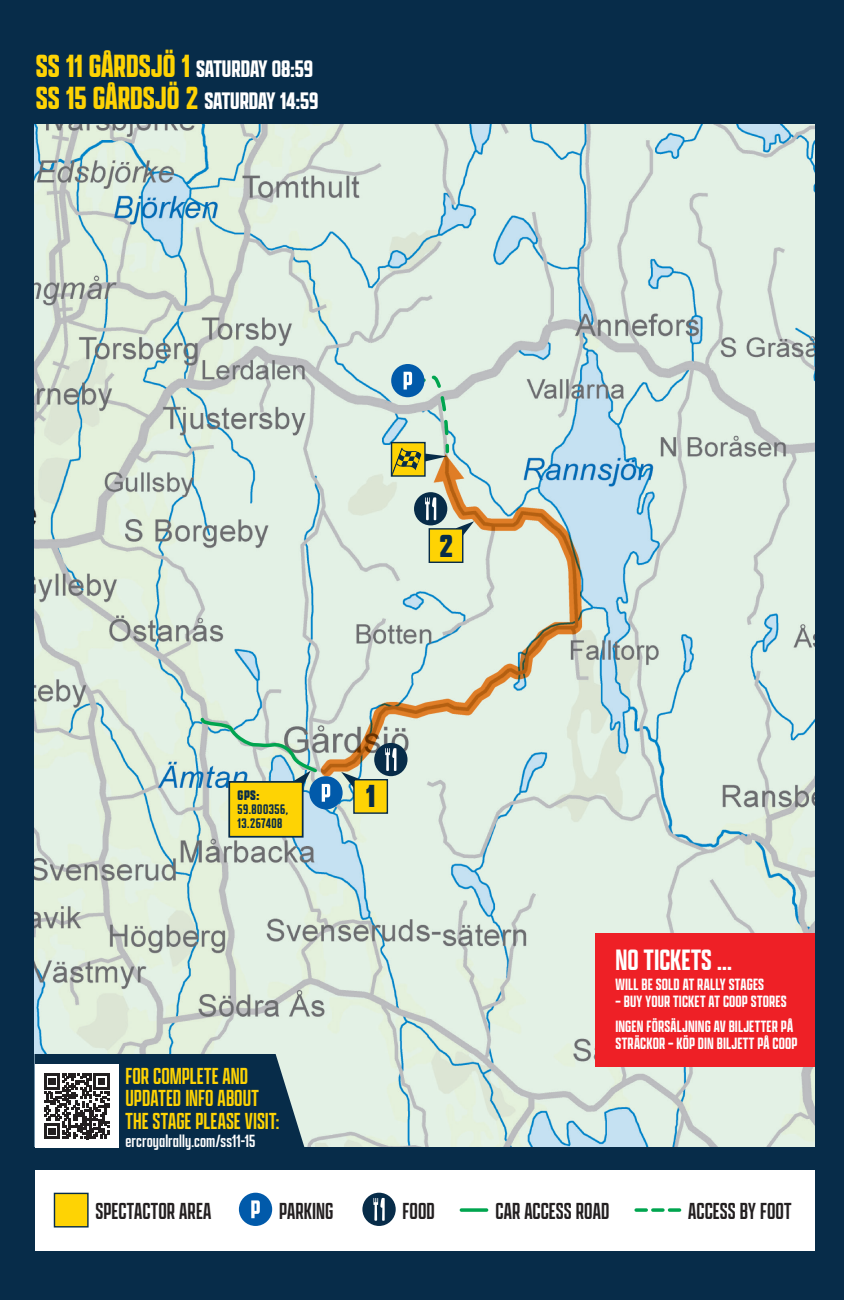
<style>
.page{position:relative;width:844px;height:1300px;background:#fff}
.page>*{position:absolute;margin:0;border:0;box-sizing:border-box;transform-origin:0 0}
.t1{font:900 34.12px "Apotek Comp";color:#072c49}
.Brödtext_SCOUT{font:500 31.5px "Apotek Comp";letter-spacing:.01em;color:#fff}
.t2{font:600 25.55px "Apotek Comp";letter-spacing:-.005em;color:#fff}
.t3{font:24.85px/22.6px "Apotek Comp";letter-spacing:.005em;color:#fed304}
.t4{font:24.85px "Apotek Comp";letter-spacing:.005em;color:#231f20}
.t5{font:18.9px "Apotek Comp";letter-spacing:.005em;color:#fff}
.Brödtext_SCOUT-2{font:500 17.5px/24.5px "Apotek Comp";letter-spacing:.01em;color:#fff}
.t6{font:500 14.88px/14.3px "Apotek Comp";letter-spacing:.035em;color:#072c49}
.s1{font-size:34.3px;color:#fed304}
.s2{font-weight:900}
</style>
<div class="page">
<hr style="left:843px;top:0;width:1px;height:1300px;background:#072c49">
<div style="left:0;top:0;width:843px;height:1300px;background:#072c49"></div>
<img style="left:35px;top:124px;width:779px;height:1022px">
<svg style="left:455px;top:521px;width:19px;height:17px"></svg>
<div style="left:429px;top:529px;width:33px;height:33px;background:#fed304"></div>
<div style="left:428px;top:528px;width:35px;height:35px;border:1px solid #072c49"></div>
<div style="left:229px;top:782px;width:73px;height:55px;background:#fed304"></div>
<div style="left:228px;top:781px;width:75px;height:56px;border:2px solid #072c49"></div>
<div style="left:391px;top:442px;width:34px;height:35px;border:1px solid #072c49"></div>
<svg style="left:341px;top:772px;width:18px;height:16px"></svg>
<div style="left:354px;top:780px;width:33px;height:33px;background:#fed304"></div>
<div style="left:353px;top:779px;width:35px;height:35px;border:1px solid #072c49"></div>
<svg style="left:35px;top:1054px;width:272px;height:94px"></svg>
<div style="left:594px;top:933px;width:220px;height:133px;background:#ee2026"></div>
<div style="left:35px;top:1169px;width:779px;height:81px;background:#fff"></div>
<div style="left:54px;top:1193px;width:34px;height:34px;background:#fed304"></div>
<div style="left:54px;top:1192px;width:34px;height:35px;border:1px solid #072c49"></div>
<div style="left:239px;top:1192px;width:33px;height:34px;background:#015aaa;border-radius:50%"></div>
<svg style="left:251px;top:1200px;width:9px;height:18px"></svg>
<div style="left:362px;top:1192px;width:33px;height:34px;background:#072c49;border-radius:50%"></div>
<svg style="left:373px;top:1198px;width:11px;height:22px"></svg>
<svg style="left:461px;top:1208px;width:25px;height:4px"></svg>
<svg style="left:636px;top:1208px;width:43px;height:4px"></svg>
<div style="left:414px;top:492px;width:33px;height:33px;background:#072c49;border-radius:50%"></div>
<svg style="left:425px;top:497px;width:11px;height:23px"></svg>
<div style="left:374px;top:743px;width:33px;height:33px;background:#072c49;border-radius:50%"></div>
<svg style="left:385px;top:748px;width:11px;height:23px"></svg>
<div style="left:391px;top:364px;width:33px;height:33px;background:#015aaa;border-radius:50%"></div>
<svg style="left:392px;top:372px;width:58px;height:104px;background:#afc0a7"></svg>
<div style="left:309px;top:776px;width:33px;height:33px;background:#015aaa;border-radius:50%"></div>
<svg style="left:198px;top:715px;width:132px;height:87px"></svg>
<p class="t2" style="left:36px;top:53px;width:278px"><span class="s1">SS 11 GÅRDSJÖ 1</span> SATURDAY 08:59</p>
<p class="t2" style="left:36px;top:86px;width:284px"><span class="s1">SS 15 GÅRDSJÖ 2</span> SATURDAY 14:59</p>
<p class="t1" style="left:439px;top:525px;width:15px">2</p>
<p class="t6" style="left:237px;top:787px;width:52px"><span class="s2">GPS:<br></span>59.800356,<br>13.267408</p>
<p class="t1" style="left:366px;top:775px;width:10px">1</p>
<p class="t3" style="left:125px;top:1064px;width:155px">FOR COMPLETE AND<br>UPDATED INFO ABOUT<br>THE STAGE PLEASE VISIT:</p>
<p class="t5" style="left:125px;top:1129px;width:131px">ercroyalrally.com/ss11-15</p>
<p class="Brödtext_SCOUT" style="left:615px;top:940px;width:118px">NO TICKETS ...</p>
<p class="Brödtext_SCOUT-2" style="left:615px;top:972px;width:150px">WILL BE SOLD AT RALLY STAGES</p>
<p class="Brödtext_SCOUT-2" style="left:615px;top:989px;width:179px">– BUY YOUR TICKET AT COOP STORES<br>INGEN FÖRSÄLJNING AV BILJETTER PÅ</p>
<p class="Brödtext_SCOUT-2" style="left:615px;top:1030px;width:183px">STRÄCKOR – KÖP DIN BILJETT PÅ COOP</p>
<p class="t4" style="left:95px;top:1196px;width:117px">SPECTACTOR AREA</p>
<p class="t4" style="left:279px;top:1196px;width:56px">PARKING</p>
<p class="t4" style="left:402px;top:1196px;width:34px">FOOD</p>
<p class="t4" style="left:495px;top:1196px;width:116px">CAR ACCESS ROAD</p>
<p class="t4" style="left:688px;top:1196px;width:105px">ACCESS BY FOOT</p>
</div>
